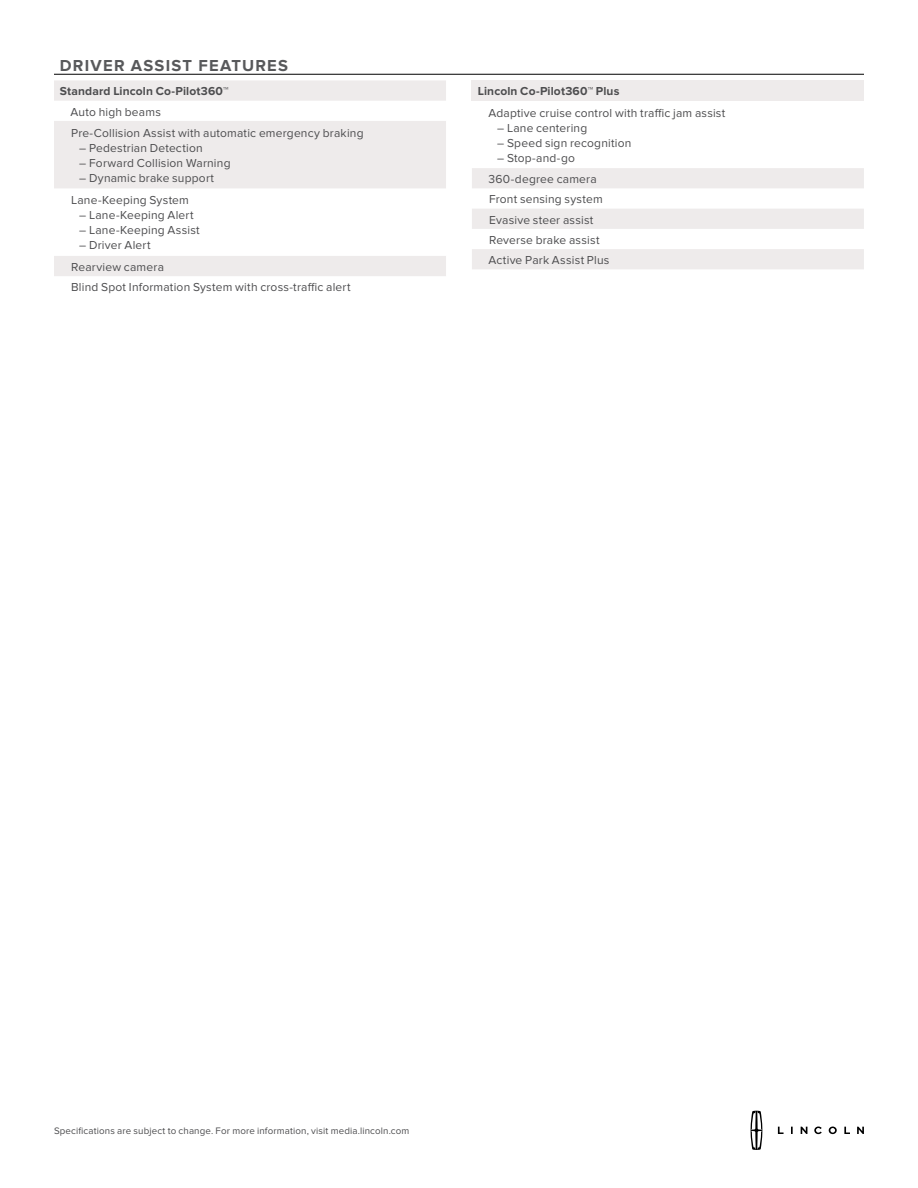
<style>
.page{position:relative;width:918px;height:1188px;background:#fff}
.page>*{position:absolute;margin:0;border:0;box-sizing:border-box;transform-origin:0 0}
.t1{font:700 16.5px "Lincoln Proxima Nova";letter-spacing:.075em;color:#58595b}
.body{font:12px "Lincoln Proxima Nova";letter-spacing:.015em;color:#4d4d4f}
.bold_chart{font:700 12px "Lincoln Proxima Nova";letter-spacing:.01em;color:#4d4d4f}
.t2{font:9.75px "Lincoln Proxima Nova";letter-spacing:.015em;color:#4d4d4f}
</style>
<div class="page">
<svg style="left:801px;top:1127px;width:6px;height:7px"></svg>
<svg style="left:857px;top:1127px;width:7px;height:7px"></svg>
<svg style="left:791px;top:1127px;width:2px;height:7px"></svg>
<svg style="left:829px;top:1127px;width:8px;height:7px"></svg>
<svg style="left:844px;top:1127px;width:6px;height:7px"></svg>
<svg style="left:778px;top:1127px;width:6px;height:7px"></svg>
<svg style="left:814px;top:1127px;width:8px;height:7px"></svg>
<svg style="left:751px;top:1111px;width:11px;height:39px"></svg>
<hr style="left:54px;top:74px;width:810px;height:1px;background:#000">
<svg style="left:54px;top:80px;width:392px;height:196px;fill:#eeebeb"></svg>
<div style="left:472px;top:80px;width:392px;height:21px;background:#eeebeb"></div>
<svg style="left:472px;top:168px;width:392px;height:101px"></svg>
<p class="t1" style="left:60px;top:56px;width:230px">DRIVER ASSIST FEATURES</p>
<p class="bold_chart" style="left:60px;top:84px;width:170px">Standard Lincoln Co-Pilot360™</p>
<p class="body" style="left:71px;top:105px;width:92px">Auto high beams</p>
<p class="body" style="left:71px;top:126px;width:294px">Pre-Collision Assist with automatic emergency braking</p>
<p class="body" style="left:79px;top:141px;width:125px">– Pedestrian Detection</p>
<p class="body" style="left:79px;top:156px;width:153px">– Forward Collision Warning</p>
<p class="body" style="left:79px;top:171px;width:136px">– Dynamic brake support</p>
<p class="body" style="left:71px;top:194px;width:119px">Lane-Keeping System</p>
<p class="body" style="left:79px;top:209px;width:116px">– Lane-Keeping Alert</p>
<p class="body" style="left:79px;top:224px;width:122px">– Lane-Keeping Assist</p>
<p class="body" style="left:79px;top:239px;width:73px">– Driver Alert</p>
<p class="body" style="left:71px;top:260px;width:94px">Rearview camera</p>
<p class="body" style="left:71px;top:280px;width:281px">Blind Spot Information System with cross-traffic alert</p>
<p class="bold_chart" style="left:478px;top:84px;width:143px">Lincoln Co-Pilot360™ Plus</p>
<p class="body" style="left:488px;top:106px;width:239px">Adaptive cruise control with traffic jam assist</p>
<p class="body" style="left:497px;top:121px;width:92px">– Lane centering</p>
<p class="body" style="left:497px;top:136px;width:136px">– Speed sign recognition</p>
<p class="body" style="left:497px;top:151px;width:79px">– Stop-and-go</p>
<p class="body" style="left:489px;top:172px;width:110px">360-degree camera</p>
<p class="body" style="left:489px;top:192px;width:115px">Front sensing system</p>
<p class="body" style="left:489px;top:213px;width:106px">Evasive steer assist</p>
<p class="body" style="left:489px;top:233px;width:112px">Reverse brake assist</p>
<p class="body" style="left:488px;top:253px;width:123px">Active Park Assist Plus</p>
<p class="t2" style="left:54px;top:1125px;width:357px">Specifications are subject to change. For more information, visit media.lincoln.com</p>
</div>
